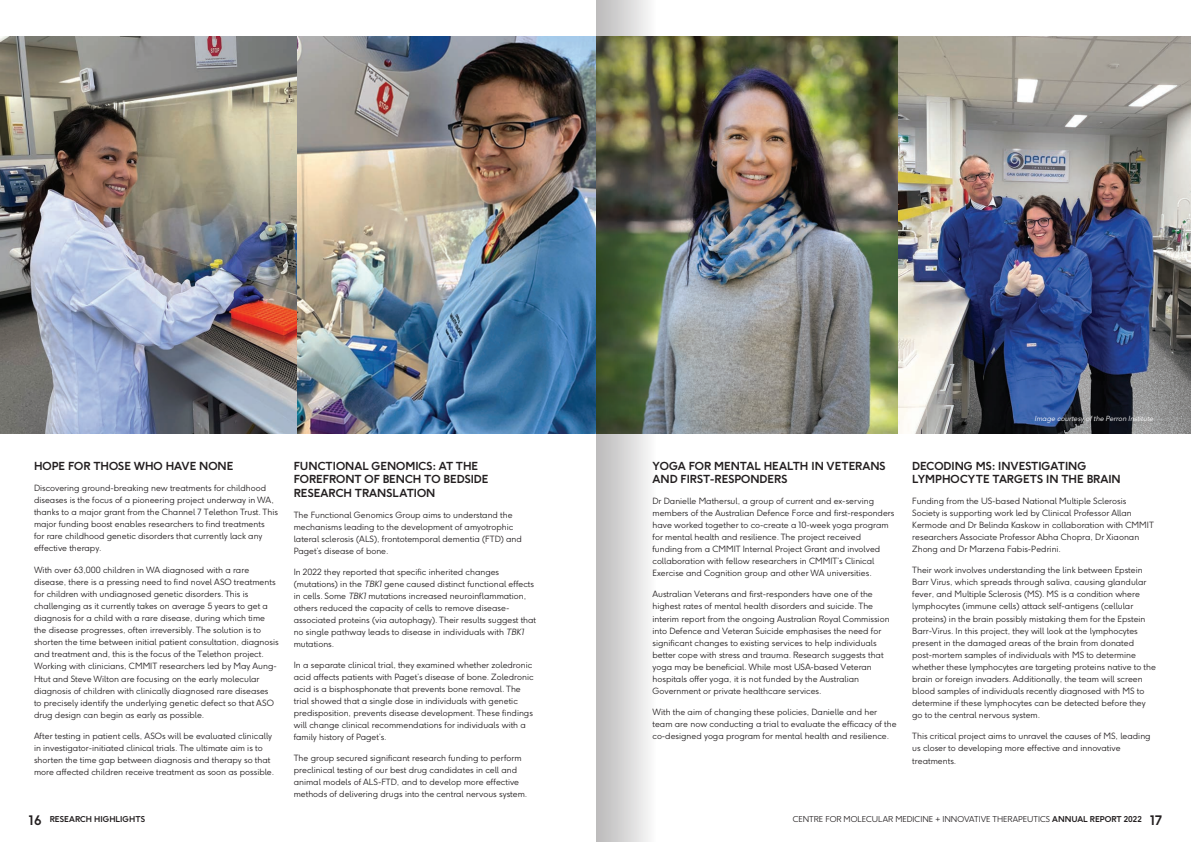
<style>
.page{position:relative;width:1191px;height:842px;background:#fff}
.page>*{position:absolute;margin:0;border:0;box-sizing:border-box;transform-origin:0 0}
.t1{font:700 11px/13.2px "F37 Ginger";color:#231f20}
.t2{font:300 8.5px/12px "F37 Ginger";color:#231f20}
.t3{font:300 8px "F37 Ginger";color:#231f20}
.t4{font:700 8px "F37 Ginger";color:#231f20}
.t5{font:italic 300 7px "F37 Ginger";color:#fff}
.s1{font-size:13px}
.s2{font-style:italic}
.s3{font-weight:700}
.s4{font-weight:700;font-size:13px}
</style>
<div class="page">
<img style="left:0;top:36px;width:1191px;height:397px">
<svg style="left:596px;top:0;width:62px;height:842px;background:#9ba091"></svg>
<h4 class="t1" style="left:34px;top:461px;width:201px">HOPE FOR THOSE WHO HAVE NONE</h4>
<p class="t2" style="left:34px;top:483px;width:245px">Discovering ground-breaking new treatments for childhood diseases is the focus of a pioneering project underway in WA, thanks to a major grant from the Channel 7 Telethon Trust. This major funding boost enables researchers to find treatments<br>for rare childhood genetic disorders that currently lack any effective therapy.</p>
<p class="t2" style="left:34px;top:565px;width:246px">With over 63,000 children in WA diagnosed with a rare disease, there is a pressing need to find novel ASO treatments for children with undiagnosed genetic disorders. This is challenging as it currently takes on average 5 years to get a diagnosis for a child with a rare disease, during which time the disease progresses, often irreversibly. The solution is to shorten the time between initial patient consultation, diagnosis and treatment and, this is the focus of the Telethon project.<br>Working with clinicians, CMMIT researchers led by May Aung-Htut and Steve Wilton are focusing on the early molecular diagnosis of children with clinically diagnosed rare diseases<br>to precisely identify the underlying genetic defect so that ASO drug design can begin as early as possible.</p>
<p class="t2" style="left:34px;top:730px;width:242px">After testing in patient cells, ASOs will be evaluated clinically in investigator-initiated clinical trials. The ultimate aim is to shorten the time gap between diagnosis and therapy so that more affected children receive treatment as soon as possible.</p>
<p class="t4" style="left:29px;top:816px;width:118px"><span class="s1">16</span> RESEARCH HIGHLIGHTS</p>
<h4 class="t1" style="left:294px;top:461px;width:196px">FUNCTIONAL GENOMICS: AT THE<br>FOREFRONT OF BENCH TO BEDSIDE<br>RESEARCH TRANSLATION</h4>
<p class="t2" style="left:294px;top:509px;width:230px">The Functional Genomics Group aims to understand the mechanisms leading to the development of amyotrophic lateral sclerosis (ALS), frontotemporal dementia (FTD) and Paget’s disease of bone.</p>
<p class="t2" style="left:294px;top:566px;width:244px">In 2022 they reported that specific inherited changes (mutations) in the <span class="s2">TBK1</span> gene caused distinct functional effects in cells. Some <span class="s2">TBK1</span> mutations increased neuroinflammation, others reduced the capacity of cells to remove disease&shy;associated proteins (via autophagy). Their results suggest that no single pathway leads to disease in individuals with <span class="s2">TBK1 </span>mutations.</p>
<p class="t2" style="left:294px;top:659px;width:241px">In a separate clinical trial, they examined whether zoledronic acid affects patients with Paget’s disease of bone. Zoledronic acid is a bisphosphonate that prevents bone removal. The trial showed that a single dose in individuals with genetic predisposition, prevents disease development. These findings will change clinical recommendations for individuals with a family history of Paget’s.</p>
<p class="t2" style="left:294px;top:752px;width:235px">The group secured significant research funding to perform preclinical testing of our best drug candidates in cell and animal models of ALS-FTD, and to develop more effective methods of delivering drugs into the central nervous system.</p>
<h4 class="t1" style="left:652px;top:461px;width:235px">YOGA FOR MENTAL HEALTH IN VETERANS<br>AND FIRST-RESPONDERS</h4>
<p class="t2" style="left:652px;top:496px;width:243px">Dr Danielle Mathersul, a group of current and ex-serving members of the Australian Defence Force and first-responders have worked together to co-create a 10-week yoga program for mental health and resilience. The project received<br>funding from a CMMIT Internal Project Grant and involved collaboration with fellow researchers in CMMIT’s Clinical Exercise and Cognition group and other WA universities.</p>
<p class="t2" style="left:652px;top:589px;width:238px">Australian Veterans and first-responders have one of the highest rates of mental health disorders and suicide. The interim report from the ongoing Australian Royal Commission into Defence and Veteran Suicide emphasises the need for significant changes to existing services to help individuals better cope with stress and trauma. Research suggests that yoga may be beneficial. While most USA-based Veteran hospitals offer yoga, it is not funded by the Australian Government or private healthcare services.</p>
<p class="t2" style="left:652px;top:706px;width:246px">With the aim of changing these policies, Danielle and her team are now conducting a trial to evaluate the efficacy of the co-designed yoga program for mental health and resilience.</p>
<p class="t5" style="left:1034px;top:414px;width:120px">Image courtesy of the Perron Institute</p>
<h4 class="t1" style="left:912px;top:461px;width:210px">DECODING MS: INVESTIGATING<br>LYMPHOCYTE TARGETS IN THE BRAIN</h4>
<p class="t2" style="left:912px;top:496px;width:243px">Funding from the US-based National Multiple Sclerosis Society is supporting work led by Clinical Professor Allan Kermode and Dr Belinda Kaskow in collaboration with CMMIT researchers Associate Professor Abha Chopra, Dr Xiaonan Zhong and Dr Marzena Fabis-Pedrini.</p>
<p class="t2" style="left:912px;top:565px;width:245px">Their work involves understanding the link between Epstein Barr Virus, which spreads through saliva, causing glandular fever, and Multiple Sclerosis (MS). MS is a condition where lymphocytes (immune cells) attack self-antigens (cellular proteins) in the brain possibly mistaking them for the Epstein Barr-Virus. In this project, they will look at the lymphocytes present in the damaged areas of the brain from donated post-mortem samples of individuals with MS to determine whether these lymphocytes are targeting proteins native to the brain or foreign invaders. Additionally, the team will screen blood samples of individuals recently diagnosed with MS to determine if these lymphocytes can be detected before they go to the central nervous system.</p>
<p class="t2" style="left:912px;top:730px;width:240px">This critical project aims to unravel the causes of MS, leading us closer to developing more effective and innovative</p>
<p class="t2" style="left:912px;top:755px;width:46px">treatments.</p>
<p class="t3" style="left:792px;top:816px;width:371px">CENTRE FOR MOLECULAR MEDICINE + INNOVATIVE THERAPEUTICS <span class="s3">ANNUAL REPORT 2022</span> <span class="s4">17</span></p>
</div>
